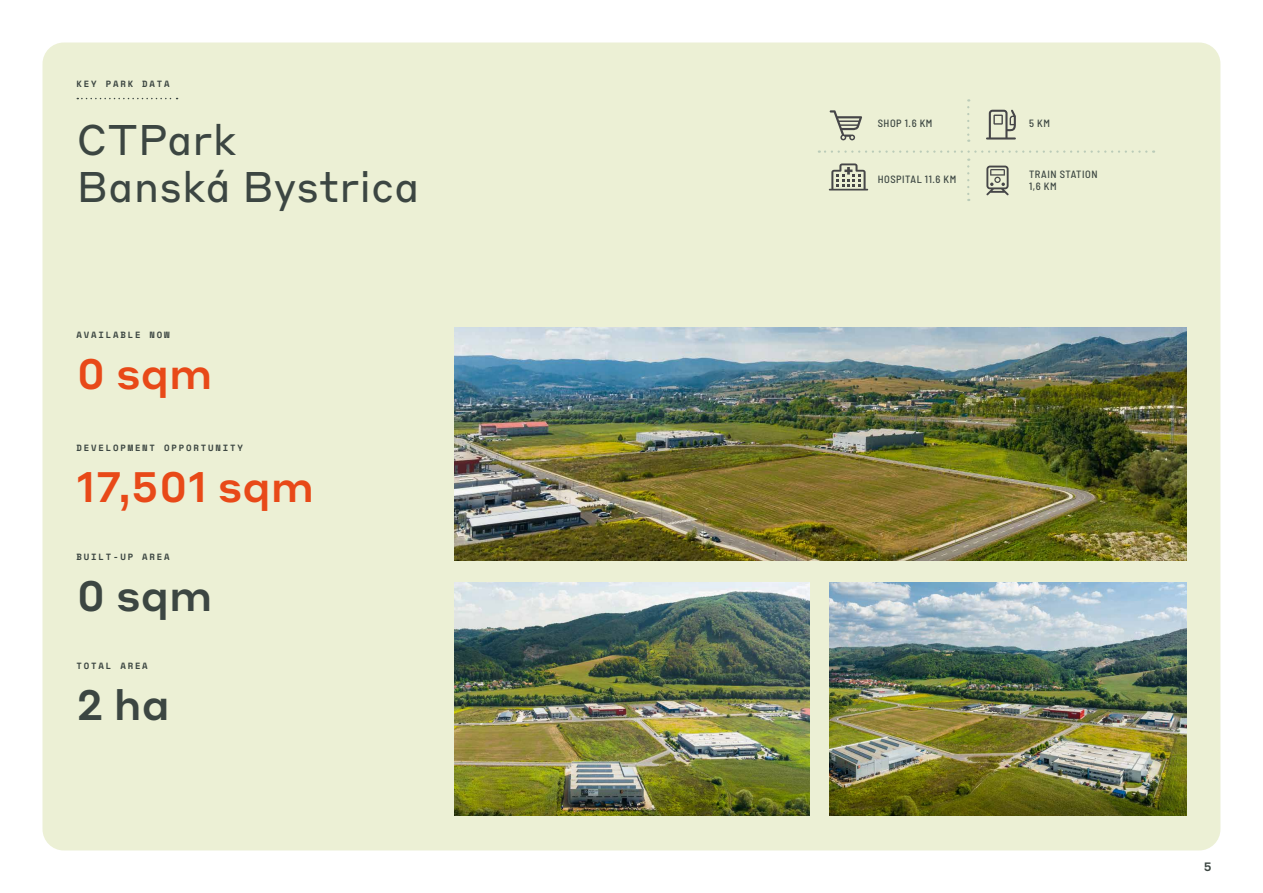
<style>
.page{position:relative;width:1263px;height:893px;background:#fff}
.page>*{position:absolute;margin:0;border:0;box-sizing:border-box;transform-origin:0 0}
.t1{font:42.3px/47px "Styrene B";color:#3c4642}
.t2{font:500 42px "Styrene A";color:#e84918}
.t3{font:500 42px "Styrene A";color:#3c4642}
.t4{font:500 12px "Styrene B";color:#3c4642}
.t5{font:500 semi-condensed 10.5px/11.2px "Barlow";letter-spacing:.05em;color:#3c4642}
.t6{font:700 9px "Space Mono";letter-spacing:.2em;color:#3c4642}
</style>
<div class="page">
<div style="left:43px;top:43px;width:1177px;height:807px;background:#ecf0d5;border-radius:21px"></div>
<svg style="left:77px;top:98px;width:101px;height:1px"></svg>
<svg style="left:829px;top:163px;width:39px;height:27px"></svg>
<img style="left:830px;top:583px;width:357px;height:233px">
<img style="left:454px;top:583px;width:355px;height:233px">
<img style="left:454px;top:327px;width:733px;height:233px">
<svg style="left:986px;top:110px;width:30px;height:30px"></svg>
<svg style="left:830px;top:110px;width:32px;height:30px"></svg>
<svg style="left:986px;top:166px;width:23px;height:29px"></svg>
<svg style="left:967px;top:99px;width:2px;height:43px"></svg>
<svg style="left:967px;top:159px;width:2px;height:42px"></svg>
<svg style="left:819px;top:150px;width:327px;height:3px"></svg>
<p class="t6" style="left:77px;top:77px;width:95px">KEY PARK DATA</p>
<h1 class="t1" style="left:77px;top:113px;width:345px">CTPark<br>Banská Bystrica</h1>
<p class="t6" style="left:77px;top:327px;width:95px">AVAILABLE NOW</p>
<h2 class="t2" style="left:77px;top:338px;width:138px">0 sqm</h2>
<p class="t6" style="left:77px;top:441px;width:168px">DEVELOPMENT OPPORTUNITY</p>
<h2 class="t2" style="left:77px;top:451px;width:239px">17,501 sqm</h2>
<p class="t6" style="left:77px;top:550px;width:95px">BUILT-UP AREA</p>
<h2 class="t3" style="left:77px;top:560px;width:138px">0 sqm</h2>
<p class="t6" style="left:77px;top:659px;width:73px">TOTAL AREA</p>
<h2 class="t3" style="left:77px;top:670px;width:95px">2 ha</h2>
<p class="t5" style="left:878px;top:117px;width:56px">SHOP 1.6 KM</p>
<p class="t5" style="left:878px;top:172px;width:80px">HOSPITAL 11.6 KM</p>
<p class="t5" style="left:1029px;top:117px;width:22px">5 KM</p>
<p class="t5" style="left:1029px;top:168px;width:70px">TRAIN STATION<br>1,6 KM</p>
<h3 class="t4" style="left:1204px;top:857px;width:9px">5</h3>
</div>
